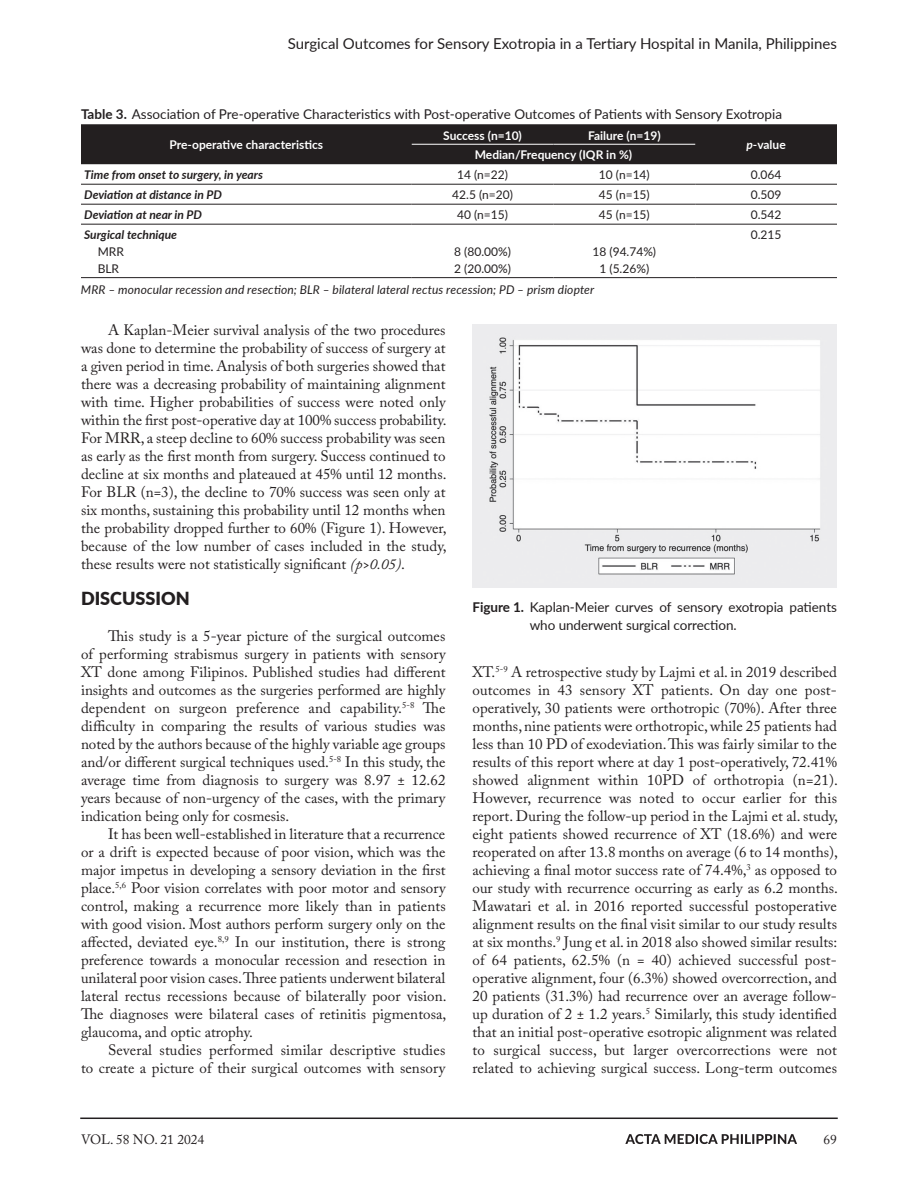
<style>
.page{position:relative;width:918px;height:1188px;background:#fff}
.page>*{position:absolute;margin:0;border:0;box-sizing:border-box;transform-origin:0 0}
.t1{font:900 18px "Lato";color:#231f20}
.t2{font:15px/18px "Adobe Caslon Pro";letter-spacing:.005em;color:#231f20;text-align:justify}
.t3{font:15px "Lato";color:#231f20}
.t4{font:13.5px/18px "Lato";letter-spacing:-.005em;color:#231f20}
.t5{font:13.5px "Adobe Caslon Pro";color:#231f20}
.t6{font:12px "Lato";color:#231f20}
.t7{font:italic 700 12px "Lato";color:#231f20}
.t8{font:italic 12px "Lato";letter-spacing:.01em;color:#231f20}
.t9{font:700 12px "Lato";color:#fff}
.s1{font-weight:700}
.s2{font-style:italic}
</style>
<div class="page">
<img style="left:472px;top:324px;width:365px;height:263px">
<div style="left:81px;top:124px;width:756px;height:40px;background:#231f20"></div>
<hr style="left:81px;top:184px;width:331px;height:1px;background:#231f20">
<hr style="left:412px;top:184px;width:142px;height:1px;background:#231f20">
<hr style="left:554px;top:184px;width:141px;height:1px;background:#231f20">
<hr style="left:695px;top:184px;width:142px;height:1px;background:#231f20">
<hr style="left:81px;top:204px;width:331px;height:1px;background:#231f20">
<hr style="left:412px;top:204px;width:142px;height:1px;background:#231f20">
<hr style="left:554px;top:204px;width:141px;height:1px;background:#231f20">
<hr style="left:695px;top:204px;width:142px;height:1px;background:#231f20">
<hr style="left:81px;top:224px;width:331px;height:1px;background:#231f20">
<hr style="left:412px;top:224px;width:142px;height:1px;background:#231f20">
<hr style="left:554px;top:224px;width:141px;height:1px;background:#231f20">
<hr style="left:695px;top:224px;width:142px;height:1px;background:#231f20">
<hr style="left:81px;top:277px;width:331px;height:1px;background:#231f20">
<hr style="left:412px;top:277px;width:142px;height:1px;background:#231f20">
<hr style="left:554px;top:277px;width:141px;height:1px;background:#231f20">
<hr style="left:695px;top:277px;width:142px;height:1px;background:#231f20">
<hr style="left:412px;top:144px;width:142px;height:1px;background:#fff">
<hr style="left:554px;top:144px;width:141px;height:1px;background:#fff">
<hr style="left:80px;top:1118px;width:758px;height:1px;background:#231f20">
<svg style="left:625px;top:1134px;width:172px;height:10px"></svg>
<p class="t3" style="left:288px;top:33px;width:551px">Surgical Outcomes for Sensory Exotropia in a Tertiary Hospital in Manila, Philippines</p>
<p class="t4" style="left:81px;top:104px;width:703px"><span class="s1">Table 3.</span> Association of Pre-operative Characteristics with Post-operative Outcomes of Patients with Sensory Exotropia</p>
<p class="t9" style="left:170px;top:136px;width:155px">Pre-operative characteristics</p>
<p class="t9" style="left:443px;top:126px;width:80px">Success (n=10)</p>
<p class="t9" style="left:588px;top:126px;width:74px">Failure (n=19)</p>
<p class="t9" style="left:746px;top:136px;width:41px"><span class="s2">p</span>-value</p>
<p class="t9" style="left:475px;top:146px;width:159px">Median/Frequency (IQR in %)</p>
<p class="t7" style="left:84px;top:166px;width:180px">Time from onset to surgery, in years</p>
<p class="t6" style="left:457px;top:167px;width:52px">14 (n=22)</p>
<p class="t6" style="left:599px;top:167px;width:52px">10 (n=14)</p>
<p class="t6" style="left:751px;top:167px;width:32px">0.064</p>
<p class="t7" style="left:84px;top:186px;width:139px">Deviation at distance in PD</p>
<p class="t6" style="left:452px;top:187px;width:62px">42.5 (n=20)</p>
<p class="t6" style="left:599px;top:187px;width:52px">45 (n=15)</p>
<p class="t6" style="left:751px;top:187px;width:32px">0.509</p>
<p class="t7" style="left:84px;top:206px;width:119px">Deviation at near in PD</p>
<p class="t6" style="left:457px;top:206px;width:52px">40 (n=15)</p>
<p class="t6" style="left:599px;top:206px;width:52px">45 (n=15)</p>
<p class="t6" style="left:751px;top:206px;width:32px">0.542</p>
<p class="t7" style="left:84px;top:226px;width:94px">Surgical technique</p>
<p class="t6" style="left:751px;top:226px;width:32px">0.215</p>
<p class="t6" style="left:98px;top:243px;width:28px">MRR</p>
<p class="t6" style="left:454px;top:243px;width:58px">8 (80.00%)</p>
<p class="t6" style="left:593px;top:243px;width:65px">18 (94.74%)</p>
<p class="t6" style="left:98px;top:260px;width:23px">BLR</p>
<p class="t6" style="left:454px;top:260px;width:58px">2 (20.00%)</p>
<p class="t6" style="left:599px;top:260px;width:51px">1 (5.26%)</p>
<p class="t8" style="left:81px;top:281px;width:515px">MRR – monocular recession and resection; BLR – bilateral lateral rectus recession; PD – prism diopter</p>
<p class="t2" style="left:81px;top:321px;width:367px;text-indent:27px">A Kaplan-Meier survival analysis of the two procedures was done to determine the probability of success of surgery at a given period in time. Analysis of both surgeries showed that there was a decreasing probability of maintaining alignment with time. Higher probabilities of success were noted only within the first post-operative day at 100% success probability.<br>For MRR, a steep decline to 60% success probability was seen as early as the first month from surgery. Success continued to decline at six months and plateaued at 45% until 12 months.<br>For BLR (n=3), the decline to 70% success was seen only at six months, sustaining this probability until 12 months when the probability dropped further to 60% (Figure 1). However, because of the low number of cases included in the study, these results were not statistically significant <span class="s2">(p&gt;0.05)</span>.</p>
<p class="t1" style="left:81px;top:585px;width:110px">DISCUSSION</p>
<p class="t2" style="left:81px;top:627px;width:366px;text-indent:27px">This study is a 5-year picture of the surgical outcomes of performing strabismus surgery in patients with sensory XT done among Filipinos. Published studies had different insights and outcomes as the surgeries performed are highly dependent on surgeon preference and capability.<sup>5-8</sup> The difficulty in comparing the results of various studies was noted by the authors because of the highly variable age groups and/or different surgical techniques used.<sup>5-8</sup> In this study, the average time from diagnosis to surgery was 8.97 ± 12.62 years because of non-urgency of the cases, with the primary indication being only for cosmesis.</p>
<p class="t2" style="left:81px;top:825px;width:367px;text-indent:27px">It has been well-established in literature that a recurrence or a drift is expected because of poor vision, which was the major impetus in developing a sensory deviation in the first place.<sup>5,6</sup> Poor vision correlates with poor motor and sensory control, making a recurrence more likely than in patients with good vision. Most authors perform surgery only on the affected, deviated eye.<sup>8,9</sup> In our institution, there is strong preference towards a monocular recession and resection in unilateral poor vision cases. Three patients underwent bilateral lateral rectus recessions because of bilaterally poor vision.<br>The diagnoses were bilateral cases of retinitis pigmentosa, glaucoma, and optic atrophy.</p>
<p class="t2" style="left:81px;top:1041px;width:366px;text-align:right">Several studies performed similar descriptive studies<br>to create a picture of their surgical outcomes with sensory</p>
<p class="t4" style="left:530px;top:597px;width:309px;text-indent:-57px"><span class="s1">Figure 1.</span> Kaplan-Meier curves of sensory exotropia patients who underwent surgical correction.</p>
<p class="t2" style="left:472px;top:663px;width:367px">XT.<sup>5-9</sup> A retrospective study by Lajmi et al. in 2019 described outcomes in 43 sensory XT patients. On day one post&shy;operatively, 30 patients were orthotropic (70%). After three months, nine patients were orthotropic, while 25 patients had less than 10 PD of exodeviation. This was fairly similar to the results of this report where at day 1 post-operatively, 72.41% showed alignment within 10PD of orthotropia (n=21).<br>However, recurrence was noted to occur earlier for this report. During the follow-up period in the Lajmi et al. study, eight patients showed recurrence of XT (18.6%) and were reoperated on after 13.8 months on average (6 to 14 months), achieving a final motor success rate of 74.4%,<sup>3</sup> as opposed to our study with recurrence occurring as early as 6.2 months.<br>Mawatari et al. in 2016 reported successful postoperative alignment results on the final visit similar to our study results at six months.<sup>9</sup> Jung et al. in 2018 also showed similar results: of 64 patients, 62.5% (n = 40) achieved successful post&shy;operative alignment, four (6.3%) showed overcorrection, and 20 patients (31.3%) had recurrence over an average follow&shy;up duration of 2 ± 1.2 years.<sup>5</sup> Similarly, this study identified that an initial post-operative esotropic alignment was related to surgical success, but larger overcorrections were not related to achieving surgical success. Long-term outcomes</p>
<p class="t5" style="left:81px;top:1131px;width:125px">VOL. 58 NO. 21 2024</p>
<p class="t5" style="left:824px;top:1131px;width:15px">69</p>
</div>
